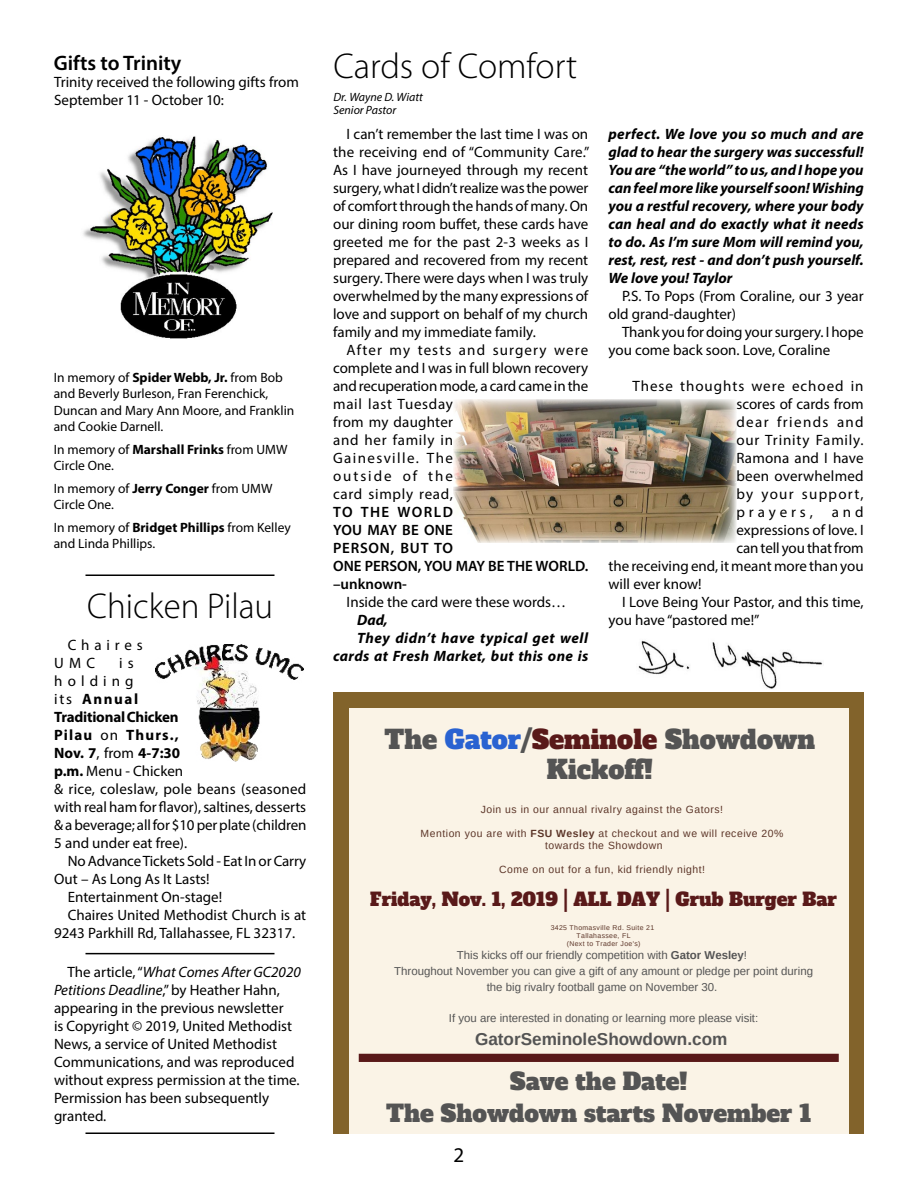
<style>
.page{position:relative;width:918px;height:1188px;background:#fff}
.page>*{position:absolute;margin:0;border:0;box-sizing:border-box;transform-origin:0 0}
.t1{font:300 36px "Myriad Pro";color:#000}
.t2{font:25.5px/29.2px "Alfa Slab One";color:#545454;text-align:center}
.t3{font:23.1px/31.3px "Alfa Slab One";color:#545454;text-align:center}
.t4{font:600 21px "Myriad Pro";color:#000}
.t5{font:21px "Myriad Pro";color:#000}
.t6{font:18px "Alfa Slab One";color:#591919}
.t7{font:700 17.1px "Arimo";color:#545454}
.t8{font:15px/18px "Myriad Pro";color:#000}
.t9{font:italic 700 15px/18px "Myriad Pro";letter-spacing:.005em;color:#000;text-align:justify}
.t10{font:15px/18px "Myriad Pro";letter-spacing:.045em;color:#000}
.t11{font:600 15px/18px "Myriad Pro";color:#000}
.t12{font:italic 700 15px "Myriad Pro";letter-spacing:.04em;color:#000}
.t13{font:15px/18px "Myriad Pro";letter-spacing:.325em;color:#000}
.t14{font:13.5px/16.2px "Myriad Pro";color:#000}
.t15{font:italic 12px/13.5px "Myriad Pro";color:#000}
.t16{font:11.4px/15.9px "Arimo";color:#545454;text-align:center}
.t17{font:10.35px/12px "Arimo";letter-spacing:.05em;color:#5c3528;text-align:center}
.t18{font:6.9px/7.8px "Arimo";letter-spacing:.05em;color:#5c3528;text-align:center}
.s1{font-weight:700}
.s2{font-style:italic}
.s3{color:#2962d1}
.s4{color:#591919}
</style>
<div class="page">
<img style="left:638px;top:640px;width:185px;height:49px">
<img style="left:83px;top:136px;width:190px;height:203px">
<hr style="left:86px;top:953px;width:188px;height:1px;background:#000">
<hr style="left:86px;top:574px;width:188px;height:2px;background:#000">
<hr style="left:86px;top:1132px;width:188px;height:2px;background:#000">
<img style="left:155px;top:645px;width:148px;height:117px">
<div style="left:333px;top:693px;width:531px;height:441px;background:#82632b"></div>
<div style="left:349px;top:708px;width:499px;height:426px;background:#faf3e6"></div>
<div style="left:359px;top:1054px;width:480px;height:8px;background:#591919"></div>
<img style="left:453px;top:399px;width:283px;height:144px">
<h3 class="t4" style="left:54px;top:49px;width:129px">Gifts to Trinity</h3>
<p class="t8" style="left:54px;top:73px;width:246px">Trinity received the following gifts from<br>September 11 - October 10:</p>
<p class="t14" style="left:54px;top:369px;width:242px">In memory of <span class="s1">Spider Webb, Jr.</span> from Bob and Beverly Burleson, Fran Ferenchick, Duncan and Mary Ann Moore, and Franklin and Cookie Darnell.</p>
<p class="t14" style="left:54px;top:441px;width:235px">In memory of <span class="s1">Marshall Frinks</span> from UMW<br>Circle One.</p>
<p class="t14" style="left:54px;top:480px;width:220px">In memory of <span class="s1">Jerry Conger</span> from UMW<br>Circle One.</p>
<p class="t14" style="left:54px;top:519px;width:239px">In memory of <span class="s1">Bridget Phillips</span> from Kelley and Linda Phillips.</p>
<h1 class="t1" style="left:87px;top:586px;width:187px">Chicken Pilau</h1>
<p class="t13" style="left:54px;top:636px;width:90px;text-indent:14px">Chaires<br>UMC</p>
<p class="t8" style="left:54px;top:654px;width:254px;text-indent:65px">i s<br>holding<br>its <span class="s1">Annual<br>Traditional Chicken<br>Pilau</span> on <span class="s1">Thurs.,<br>Nov. 7</span>, from <span class="s1">4-7:30<br>p.m.</span> Menu - Chicken<br>&amp; rice, coleslaw, pole beans (seasoned with real ham for flavor), saltines, desserts &amp; a beverage; all for $10 per plate (children<br>5 and under eat free).</p>
<p class="t8" style="left:68px;top:852px;width:240px">No Advance Tickets Sold - Eat In or Carry</p>
<p class="t8" style="left:54px;top:870px;width:157px">Out – As Long As It Lasts!</p>
<p class="t8" style="left:68px;top:888px;width:156px">Entertainment On-stage!</p>
<p class="t8" style="left:68px;top:906px;width:240px">Chaires United Methodist Church is at</p>
<p class="t8" style="left:54px;top:924px;width:242px">9243 Parkhill Rd, Tallahassee, FL 32317.</p>
<p class="t8" style="left:54px;top:963px;width:248px;text-indent:14px">The article, “<span class="s2">What Comes After GC2020<br>Petitions Deadline</span>,” by Heather Hahn, appearing in the previous newsletter<br>is Copyright © 2019, United Methodist News, a service of United Methodist Communications, and was reproduced without express permission at the time.<br>Permission has been subsequently granted.</p>
<h1 class="t1" style="left:333px;top:46px;width:245px">Cards of Comfort</h1>
<p class="t15" style="left:333px;top:90px;width:91px">Dr. Wayne D. Wiatt<br>Senior Pastor</p>
<p class="t8" style="left:333px;top:124px;width:258px;text-align:justify;text-indent:14px">I can’t remember the last time I was on the receiving end of “Community Care.” As I have journeyed through my recent surgery, what I didn’t realize was the power of comfort through the hands of many. On our dining room buffet, these cards have greeted me for the past 2-3 weeks as I prepared and recovered from my recent surgery. There were days when I was truly overwhelmed by the many expressions of love and support on behalf of my church family and my immediate family.</p>
<p class="t10" style="left:333px;top:340px;width:257px;text-indent:14px">After my tests and surgery were complete and I was in full blown recovery and recuperation mode, a card came in the mail last Tuesday<br>from my daughter<br>and her family in<br>Gainesville. The<br>outside of the<br>card simply read,</p>
<p class="t11" style="left:333px;top:502px;width:257px">TO THE WORLD<br>YOU MAY BE ONE<br>PERSON, BUT TO<br>ONE PERSON, YOU MAY BE THE WORLD. –unknown-</p>
<p class="t8" style="left:347px;top:592px;width:221px">Inside the card were these words…</p>
<p class="t9" style="left:357px;top:610px;width:32px">Dad,</p>
<p class="t12" style="left:357px;top:628px;width:233px">They didn’t have typical get well</p>
<p class="t9" style="left:333px;top:646px;width:257px">cards at Fresh Market, but this one is</p>
<p class="t9" style="left:609px;top:124px;width:257px">perfect. We love you so much and are glad to hear the surgery was successful!<br>You are “the world” to us, and I hope you can feel more like yourself soon! Wishing you a restful recovery, where your body can heal and do exactly what it needs to do. As I’m sure Mom will remind you, rest, rest, rest - and don’t push yourself.<br>We love you! Taylor</p>
<p class="t8" style="left:609px;top:286px;width:257px;text-indent:14px">P.S. To Pops (From Coraline, our 3 year old grand-daughter)</p>
<p class="t8" style="left:609px;top:322px;width:257px;text-indent:14px">Thank you for doing your surgery. I hope you come back soon. Love, Coraline</p>
<p class="t8" style="left:736px;top:376px;width:129px;text-align:justify;text-indent:-104px">These thoughts were echoed in scores of cards from dear friends and our Trinity Family.<br>Ramona and I have been overwhelmed by your support, prayers,</p>
<p class="t8" style="left:832px;top:502px;width:33px">and</p>
<p class="t8" style="left:736px;top:520px;width:129px">expressions of love. I</p>
<p class="t8" style="left:736px;top:538px;width:129px">can tell you that from</p>
<p class="t8" style="left:609px;top:556px;width:257px">the receiving end, it meant more than you</p>
<p class="t8" style="left:609px;top:574px;width:95px">will ever know!</p>
<p class="t8" style="left:622px;top:592px;width:243px">I Love Being Your Pastor, and this time,</p>
<p class="t8" style="left:609px;top:610px;width:153px">you have “pastored me!”</p>
<h2 class="t2" style="left:385px;top:723px;width:432px">The <span class="s3">Gator</span>/<span class="s4">Seminole</span> Showdown<br>Kickoff!</h2>
<p class="t17" style="left:481px;top:803px;width:244px">Join us in our annual rivalry against the Gators!</p>
<p class="t17" style="left:421px;top:827px;width:364px">Mention you are with <span class="s1">FSU Wesley</span> at checkout and we will receive 20% towards the Showdown</p>
<p class="t17" style="left:499px;top:864px;width:207px">Come on out for a fun, kid friendly night!</p>
<p class="t6" style="left:370px;top:884px;width:468px">Friday, Nov. 1, 2019 | ALL DAY | Grub Burger Bar</p>
<p class="t18" style="left:551px;top:924px;width:105px">3425 Thomasville Rd. Suite 21<br>Tallahassee, FL<br>(Next to Trader Joe's)</p>
<p class="t16" style="left:394px;top:947px;width:420px">This kicks off our friendly competition with <span class="s1">Gator Wesley</span>!<br>Throughout November you can give a gift of any amount or pledge per point during the big rivalry football game on November 30.</p>
<p class="t16" style="left:449px;top:1011px;width:311px">If you are interested in donating or learning more please visit:</p>
<p class="t7" style="left:475px;top:1028px;width:254px">GatorSeminoleShowdown.com</p>
<h3 class="t3" style="left:386px;top:1064px;width:427px">Save the Date!<br>The Showdown starts November 1</h3>
<h3 class="t5" style="left:454px;top:1142px;width:12px">2</h3>
</div>
